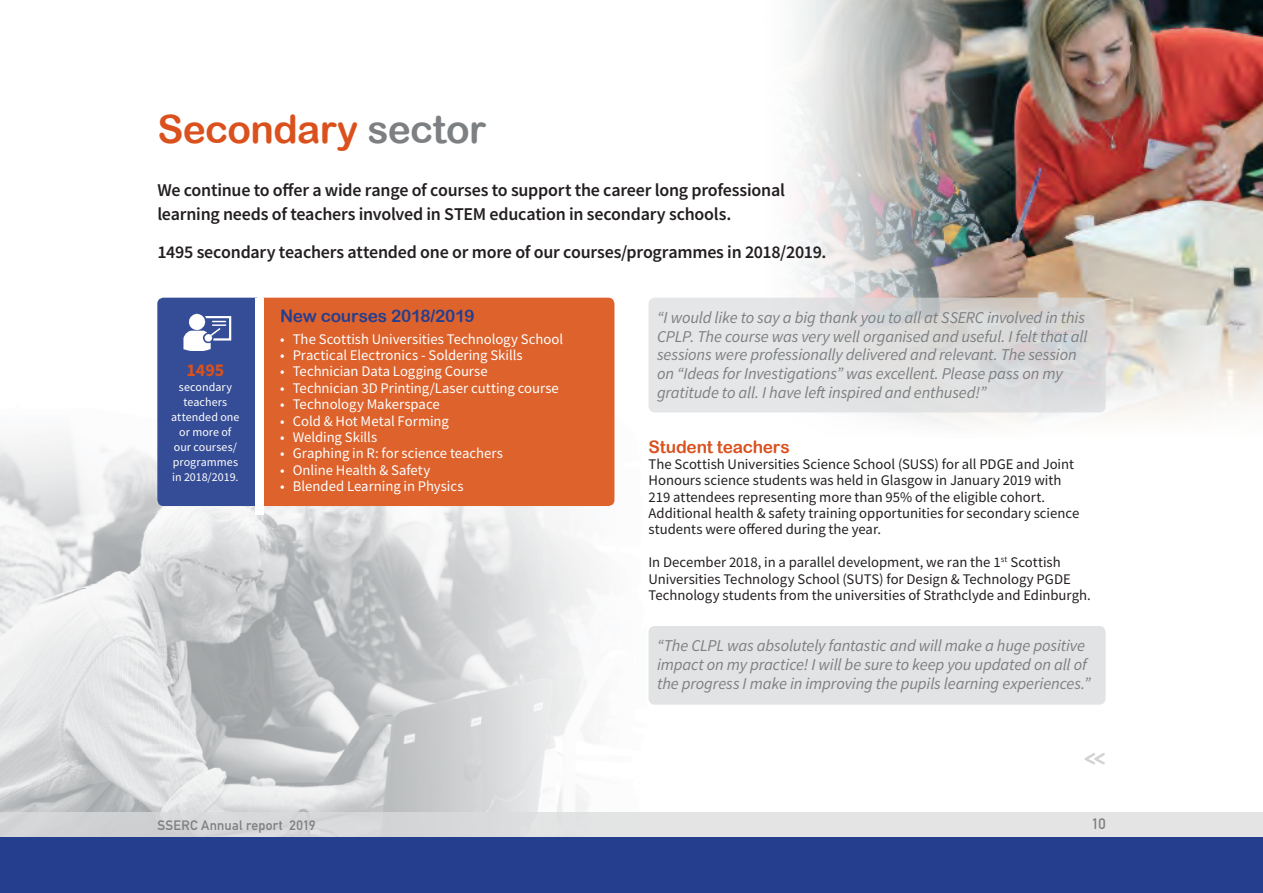
<style>
.page{position:relative;width:1263px;height:893px;background:#fff}
.page>*{position:absolute;margin:0;border:0;box-sizing:border-box;transform-origin:0 0}
.t1{font:39px "Arial Rounded MT Bold";letter-spacing:-.015em;color:#da511d}
.t2{font:700 24.15px "Monoglyceride";color:#d1d2d3;scale:.87 1}
.t3{font:600 18px/24px "Source Sans Pro";letter-spacing:-.015em;color:#231f20}
.t4{font:700 18px "Source Sans Pro";color:#da511d}
.t5{font:17.25px "Arial Rounded MT Bold";letter-spacing:-.015em;color:#253f8e}
.t6{font:17.25px "Arial Rounded MT Bold";letter-spacing:-.015em;color:#da511d}
.t7{font:italic 16.5px/18.8px "Source Sans Pro";letter-spacing:-.01em;color:#7d8082}
.t8{font:700 15px "DIN Alternate";color:#7d8082}
.t9{font:14.7px/16.4px "Source Sans Pro";color:#231f20}
.t10{font:14.7px "Source Sans Pro";letter-spacing:-.005em;color:#fff}
.t11{font:700 13.5px "DIN Alternate";letter-spacing:.02em;color:#7d8082}
.t12{font:12px/15px "Source Sans Pro";letter-spacing:.005em;color:#fff;text-align:center}
.s1{color:#7d8082}
</style>
<div class="page">
<img style="left:0;top:396px;width:652px;height:416px">
<div style="left:0;top:812px;width:1263px;height:26px;background:linear-gradient(to right,#d2d3d4,#e9e9ea)"></div>
<div style="left:0;top:838px;width:1263px;height:55px;background:#253f8e"></div>
<img style="left:760px;top:0;width:503px;height:424px">
<svg style="left:1262px;top:812px;width:1px;height:26px"></svg>
<div style="left:259px;top:298px;width:355px;height:208px;background:#de622c;border-radius:6px"></div>
<svg style="left:648px;top:298px;width:458px;height:114px;fill:#e1e2e2"></svg>
<div style="left:648px;top:626px;width:458px;height:79px;background:#e2e3e4;border-radius:6px"></div>
<div style="left:157px;top:298px;width:105px;height:208px;background:#354d96;border-radius:6px"></div>
<img style="left:183px;top:313px;width:48px;height:38px">
<div style="left:255px;top:298px;width:8px;height:216px;background:#fff"></div>
<h1 class="t1" style="left:157px;top:106px;width:330px">Secondary <span class="s1">sector</span></h1>
<p class="t3" style="left:157px;top:178px;width:629px">We continue to offer a wide range of courses to support the career long professional learning needs of teachers involved in STEM education in secondary schools.</p>
<p class="t3" style="left:157px;top:240px;width:670px">1495 secondary teachers attended one or more of our courses/programmes in 2018/2019.</p>
<p class="t4" style="left:187px;top:358px;width:39px">1495</p>
<p class="t12" style="left:171px;top:379px;width:70px">secondary teachers attended one or more of our courses/ programmes in 2018/2019.</p>
<p class="t5" style="left:280px;top:306px;width:196px">New courses 2018/2019</p>
<p class="t10" style="left:280px;top:330px;width:285px">• The Scottish Universities Technology School</p>
<p class="t10" style="left:280px;top:346px;width:244px">• Practical Electronics - Soldering Skills</p>
<p class="t10" style="left:280px;top:362px;width:209px">• Technician Data Logging Course</p>
<p class="t10" style="left:280px;top:379px;width:280px">• Technician 3D Printing/Laser cutting course</p>
<p class="t10" style="left:280px;top:395px;width:161px">• Technology Makerspace</p>
<p class="t10" style="left:280px;top:411px;width:170px">• Cold &amp; Hot Metal Forming</p>
<p class="t10" style="left:280px;top:428px;width:99px">• Welding Skills</p>
<p class="t10" style="left:280px;top:444px;width:224px">• Graphing in R: for science teachers</p>
<p class="t10" style="left:280px;top:460px;width:152px">• Online Health &amp; Safety</p>
<p class="t10" style="left:280px;top:477px;width:185px">• Blended Learning in Physics</p>
<p class="t7" style="left:657px;top:308px;width:432px">“I would like to say a big thank you to all at SSERC involved in this CPLP. The course was very well organised and useful. I felt that all sessions were professionally delivered and relevant. The session on “Ideas for Investigations” was excellent. Please pass on my gratitude to all. I have left inspired and enthused!”</p>
<p class="t6" style="left:648px;top:436px;width:143px">Student teachers</p>
<p class="t9" style="left:648px;top:456px;width:432px">The Scottish Universities Science School (SUSS) for all PDGE and Joint Honours science students was held in Glasgow in January 2019 with 219 attendees representing more than 95% of the eligible cohort.<br>Additional health &amp; safety training opportunities for secondary science students were offered during the year.</p>
<p class="t9" style="left:648px;top:554px;width:444px">In December 2018, in a parallel development, we ran the 1<sup>st</sup> Scottish<br>Universities Technology School (SUTS) for Design &amp; Technology PGDE<br>Technology students from the universities of Strathclyde and Edinburgh.</p>
<p class="t7" style="left:657px;top:636px;width:435px">“The CLPL was absolutely fantastic and will make a huge positive impact on my practice! I will be sure to keep you updated on all of the progress I make in improving the pupils learning experiences.”</p>
<h2 class="t2" style="left:1084px;top:742px;width:26px">&lt;&lt;</h2>
<p class="t11" style="left:157px;top:815px;width:160px">SSERC Annual report 2019</p>
<p class="t8" style="left:1092px;top:813px;width:15px">10</p>
</div>
